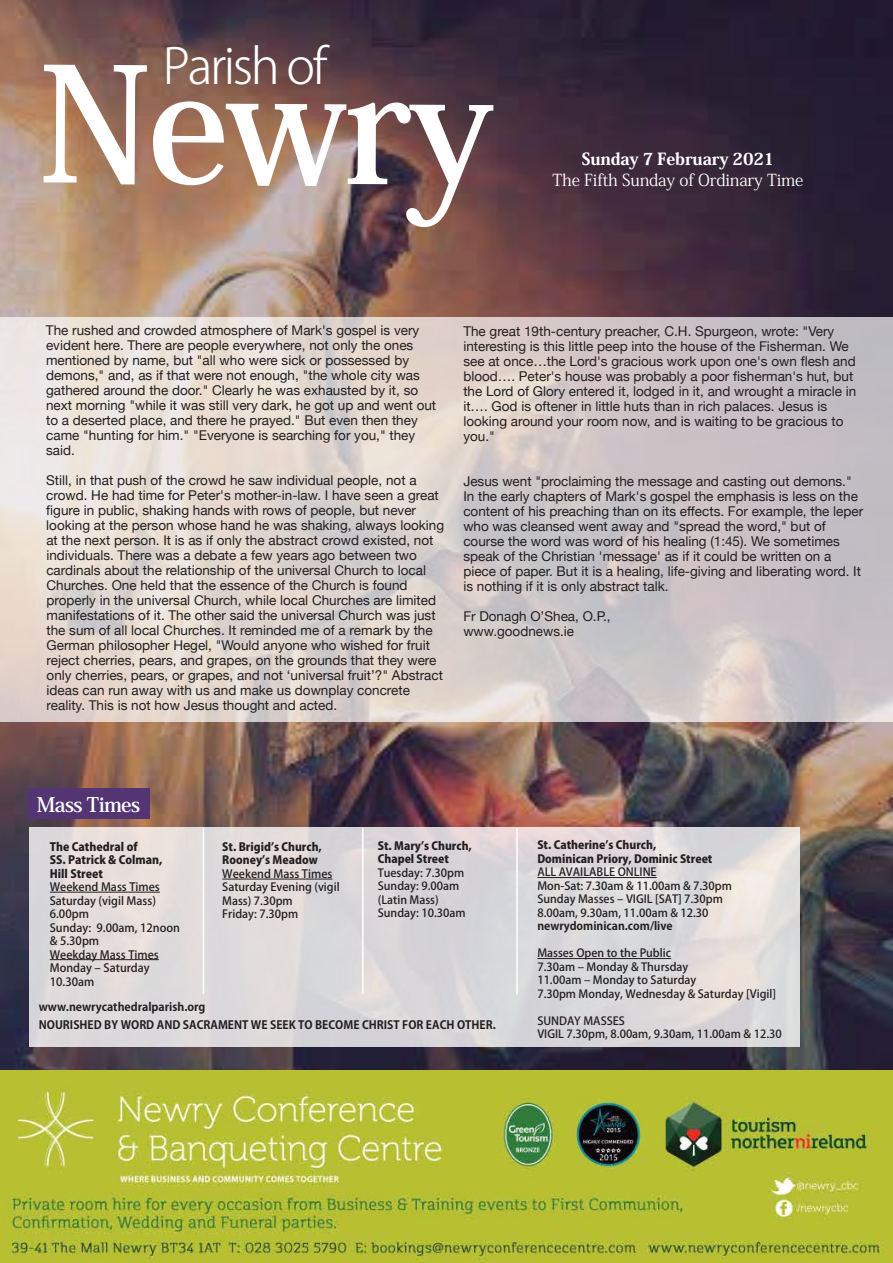
<style>
.page{position:relative;width:893px;height:1263px;background:#fff}
.page>*{position:absolute;margin:0;border:0;box-sizing:border-box;transform-origin:0 0}
.t1{font:700 157.8px "Koz Min Pr 6 N";letter-spacing:-.04em;color:#fff}
.t2{font:300 48.6px "Koz Go Pr 6 N";letter-spacing:-.05em;color:#fff}
.t3{font:700 20.1px "Koz Min Pr 6 N";letter-spacing:-.03em;color:#fff}
.t4{font:16.5px "Koz Min Pr 6 N";letter-spacing:-.01em;color:#fff}
.t5{font:800 16.5px "Koz Min Pr 6 N";letter-spacing:-.01em;color:#fff}
.t6{font:13.5px/15px "Helvetica Neue";color:#231f20}
.t7{font:500 11.4px/13.5px "Koz Go Pro";color:#231f20}
.t8{font:700 11.4px/18px "Koz Go Pro";color:#231f20}
.t9{font:800 11.4px/13.5px "Koz Go Pro";color:#231f20}
.t10{font:500 11.25px/13.5px "Koz Go Pro";color:#231f20}
.t11{font:800 11.25px/13.5px "Koz Go Pro";color:#231f20}
.t12{font:700 11.25px "Koz Go Pro";color:#231f20}
</style>
<div class="page">
<img style="left:0;top:0;width:893px;height:1070px">
<div style="left:28px;top:789px;width:122px;height:30px;background:#533573"></div>
<img style="left:0;top:1070px;width:893px;height:193px">
<svg style="left:29px;top:827px;width:770px;height:220px;background:#dcd9da"></svg>
<hr style="left:50px;top:892px;width:110px;height:1px;background:#231f20">
<hr style="left:50px;top:959px;width:109px;height:1px;background:#231f20">
<hr style="left:222px;top:879px;width:110px;height:1px;background:#231f20">
<hr style="left:537px;top:877px;width:120px;height:1px;background:#231f20">
<hr style="left:537px;top:958px;width:134px;height:1px;background:#231f20">
<hr style="left:203px;top:828px;width:1px;height:166px;background:#fff">
<hr style="left:362px;top:828px;width:2px;height:166px;background:#fff">
<hr style="left:516px;top:828px;width:2px;height:166px;background:#fff">
<svg style="left:0;top:317px;width:893px;height:404px;background:#d8cfcc"></svg>
<h2 class="t2" style="left:163px;top:38px;width:166px">Parish of</h2>
<h1 class="t1" style="left:39px;top:37px;width:457px">Newry</h1>
<p class="t5" style="left:582px;top:150px;width:194px">Sunday 7 February 2021</p>
<p class="t4" style="left:553px;top:171px;width:252px">The Fifth Sunday of Ordinary Time</p>
<p class="t6" style="left:46px;top:323px;width:392px">The rushed and crowded atmosphere of Mark's gospel is very evident here. There are people everywhere, not only the ones mentioned by name, but "all who were sick or possessed by demons," and, as if that were not enough, "the whole city was gathered around the door." Clearly he was exhausted by it, so next morning "while it was still very dark, he got up and went out to a deserted place, and there he prayed." But even then they came "hunting for him." "Everyone is searching for you," they said.</p>
<p class="t6" style="left:46px;top:473px;width:399px">Still, in that push of the crowd he saw individual people, not a crowd. He had time for Peter's mother-in-law. I have seen a great figure in public, shaking hands with rows of people, but never looking at the person whose hand he was shaking, always looking at the next person. It is as if only the abstract crowd existed, not individuals. There was a debate a few years ago between two cardinals about the relationship of the universal Church to local Churches. One held that the essence of the Church is found properly in the universal Church, while local Churches are limited manifestations of it. The other said the universal Church was just the sum of all local Churches. It reminded me of a remark by the German philosopher Hegel, "Would anyone who wished for fruit reject cherries, pears, and grapes, on the grounds that they were only cherries, pears, or grapes, and not ‘universal fruit’?" Abstract ideas can run away with us and make us downplay concrete reality. This is not how Jesus thought and acted.</p>
<p class="t6" style="left:463px;top:324px;width:394px">The great 19th-century preacher, C.H. Spurgeon, wrote: "Very interesting is this little peep into the house of the Fisherman. We see at once…the Lord's gracious work upon one's own flesh and blood…. Peter's house was probably a poor fisherman's hut, but the Lord of Glory entered it, lodged in it, and wrought a miracle in it…. God is oftener in little huts than in rich palaces. Jesus is looking around your room now, and is waiting to be gracious to you."</p>
<p class="t6" style="left:463px;top:474px;width:401px">Jesus went "proclaiming the message and casting out demons." In the early chapters of Mark's gospel the emphasis is less on the content of his preaching than on its effects. For example, the leper who was cleansed went away and "spread the word," but of course the word was word of his healing (1:45). We sometimes speak of the Christian 'message' as if it could be written on a piece of paper. But it is a healing, life-giving and liberating word. It is nothing if it is only abstract talk.</p>
<p class="t6" style="left:463px;top:609px;width:149px">Fr Donagh O’Shea, O.P., www.goodnews.ie</p>
<h3 class="t3" style="left:37px;top:793px;width:105px">Mass Times</h3>
<p class="t9" style="left:50px;top:840px;width:114px">The Cathedral of<br>SS. Patrick &amp; Colman,<br>Hill Street</p>
<p class="t7" style="left:50px;top:881px;width:132px">Weekend Mass Times<br>Saturday (vigil Mass)<br>6.00pm<br>Sunday: 9.00am, 12noon &amp; 5.30pm<br>Weekday Mass Times<br>Monday ‒ Saturday<br>10.30am</p>
<p class="t11" style="left:222px;top:841px;width:101px">St. Brigidʼs Church,<br>Rooneyʼs Meadow</p>
<p class="t7" style="left:222px;top:867px;width:112px">Weekend Mass Times</p>
<p class="t10" style="left:222px;top:881px;width:119px">Saturday Evening (vigil<br>Mass) 7.30pm<br>Friday: 7.30pm</p>
<p class="t11" style="left:378px;top:840px;width:96px">St. Maryʼs Church,<br>Chapel Street</p>
<p class="t10" style="left:378px;top:866px;width:89px">Tuesday: 7.30pm<br>Sunday: 9.00am (Latin Mass)<br>Sunday: 10.30am</p>
<p class="t8" style="left:39px;top:999px;width:458px">www.newrycathedralparish.org<br>NOURISHED BY WORD AND SACRAMENT WE SEEK TO BECOME CHRIST FOR EACH OTHER.</p>
<p class="t11" style="left:537px;top:839px;width:177px">St. Catherineʼs Church,<br>Dominican Priory, Dominic Street</p>
<p class="t10" style="left:537px;top:866px;width:196px">ALL AVAILABLE ONLINE<br>Mon-Sat: 7.30am &amp; 11.00am &amp; 7.30pm<br>Sunday Masses ‒ VIGIL [SAT] 7.30pm<br>8.00am, 9.30am, 11.00am &amp; 12.30</p>
<p class="t12" style="left:537px;top:919px;width:137px">newrydominican.com/live</p>
<p class="t10" style="left:537px;top:947px;width:240px">Masses Open to the Public<br>7.30am ‒ Monday &amp; Thursday<br>11.00am ‒ Monday to Saturday<br>7.30pm Monday, Wednesday &amp; Saturday [Vigil]</p>
<p class="t10" style="left:537px;top:1014px;width:246px">SUNDAY MASSES<br>VIGIL 7.30pm, 8.00am, 9.30am, 11.00am &amp; 12.30</p>
</div>
